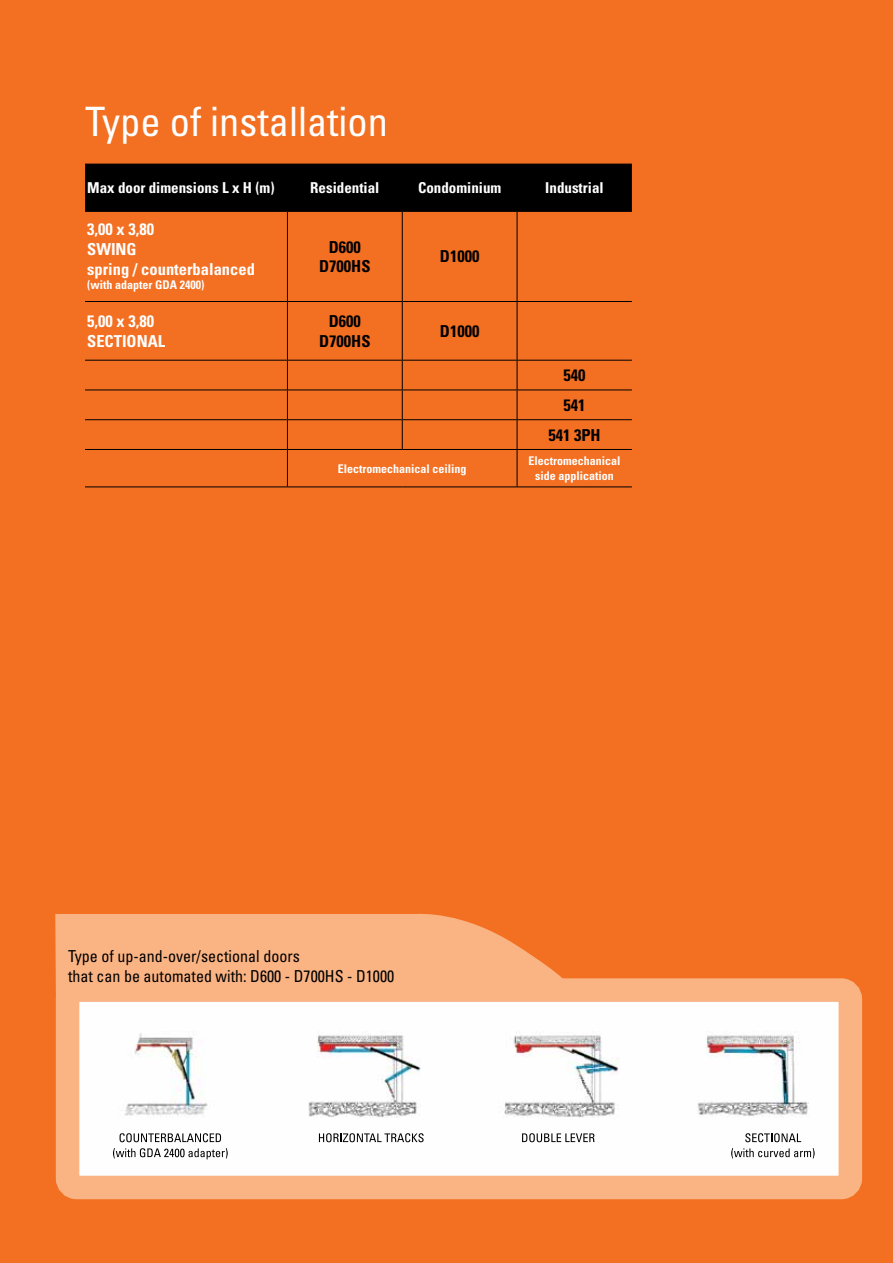
<style>
.page{position:relative;width:893px;height:1263px;background:#f36f21}
.page>*{position:absolute;margin:0;border:0;box-sizing:border-box;transform-origin:0 0}
.t1{font:condensed 40.5px "Univers LT Std";color:#fff}
.t2{font:condensed 16.5px/19.8px "Univers LT Std";color:#000}
.t3{font:700 condensed 16.5px/19.8px "Univers LT Std";color:#fff}
.t4{font:700 condensed 16.5px/19.8px "Univers LT Std";color:#000;text-align:center}
.t5{font:700 condensed 15px "Univers LT Std";color:#fff}
.t6{font:700 condensed 12px/14.4px "Univers LT Std";color:#fff;text-align:center}
</style>
<div class="page">
<svg style="left:55px;top:913px;width:507px;height:87px;background:#f9ab78"></svg>
<img style="left:81px;top:1003px;width:573px;height:170px">
<img style="left:654px;top:1003px;width:183px;height:170px">
<div style="left:56px;top:978px;width:806px;height:221px;border:24px solid #fab383;border-radius:9px"></div>
<svg style="left:120px;top:1133px;width:101px;height:9px"></svg>
<svg style="left:113px;top:1148px;width:115px;height:11px"></svg>
<svg style="left:745px;top:1133px;width:56px;height:9px"></svg>
<svg style="left:731px;top:1148px;width:84px;height:10px"></svg>
<svg style="left:319px;top:1133px;width:105px;height:9px"></svg>
<svg style="left:522px;top:1133px;width:72px;height:9px"></svg>
<div style="left:85px;top:165px;width:547px;height:46px;background:#000"></div>
<hr style="left:85px;top:164px;width:202px;height:1px;background:#000">
<hr style="left:287px;top:164px;width:1px;height:47px;background:#000">
<hr style="left:287px;top:164px;width:115px;height:1px;background:#000">
<hr style="left:402px;top:164px;width:1px;height:47px;background:#000">
<hr style="left:402px;top:164px;width:115px;height:1px;background:#000">
<hr style="left:517px;top:164px;width:1px;height:47px;background:#000">
<hr style="left:517px;top:164px;width:115px;height:1px;background:#000">
<hr style="left:85px;top:211px;width:202px;height:1px;background:#000">
<hr style="left:287px;top:212px;width:1px;height:89px;background:#000">
<hr style="left:287px;top:211px;width:115px;height:1px;background:#000">
<hr style="left:402px;top:212px;width:1px;height:89px;background:#000">
<hr style="left:402px;top:211px;width:115px;height:1px;background:#000">
<hr style="left:517px;top:212px;width:1px;height:89px;background:#000">
<hr style="left:517px;top:211px;width:115px;height:1px;background:#000">
<hr style="left:85px;top:301px;width:202px;height:1px;background:#000">
<hr style="left:287px;top:302px;width:1px;height:58px;background:#000">
<hr style="left:287px;top:301px;width:115px;height:1px;background:#000">
<hr style="left:402px;top:302px;width:1px;height:58px;background:#000">
<hr style="left:402px;top:301px;width:115px;height:1px;background:#000">
<hr style="left:517px;top:302px;width:1px;height:58px;background:#000">
<hr style="left:517px;top:301px;width:115px;height:1px;background:#000">
<hr style="left:85px;top:360px;width:202px;height:1px;background:#000">
<hr style="left:287px;top:360px;width:115px;height:1px;background:#000">
<hr style="left:402px;top:360px;width:115px;height:1px;background:#000">
<hr style="left:517px;top:360px;width:115px;height:1px;background:#000">
<hr style="left:85px;top:390px;width:202px;height:1px;background:#000">
<hr style="left:287px;top:390px;width:115px;height:1px;background:#000">
<hr style="left:402px;top:390px;width:115px;height:1px;background:#000">
<hr style="left:517px;top:390px;width:115px;height:1px;background:#000">
<hr style="left:85px;top:419px;width:202px;height:1px;background:#000">
<svg style="left:287px;top:361px;width:1px;height:88px"></svg>
<hr style="left:287px;top:419px;width:115px;height:1px;background:#000">
<svg style="left:402px;top:361px;width:1px;height:88px"></svg>
<hr style="left:402px;top:419px;width:115px;height:1px;background:#000">
<svg style="left:517px;top:361px;width:1px;height:88px"></svg>
<hr style="left:517px;top:419px;width:115px;height:1px;background:#000">
<hr style="left:85px;top:449px;width:202px;height:1px;background:#000">
<hr style="left:85px;top:486px;width:202px;height:1px;background:#000">
<hr style="left:287px;top:450px;width:1px;height:36px;background:#000">
<hr style="left:287px;top:449px;width:115px;height:1px;background:#000">
<hr style="left:402px;top:449px;width:115px;height:1px;background:#000">
<hr style="left:287px;top:486px;width:115px;height:1px;background:#000">
<hr style="left:402px;top:486px;width:115px;height:1px;background:#000">
<hr style="left:517px;top:450px;width:1px;height:36px;background:#000">
<hr style="left:517px;top:449px;width:115px;height:1px;background:#000">
<hr style="left:517px;top:486px;width:115px;height:1px;background:#000">
<h1 class="t1" style="left:85px;top:96px;width:304px">Type of installation</h1>
<p class="t5" style="left:87px;top:179px;width:189px">Max door dimensions L x H (m)</p>
<p class="t5" style="left:310px;top:179px;width:71px">Residential</p>
<p class="t5" style="left:418px;top:179px;width:85px">Condominium</p>
<p class="t5" style="left:545px;top:179px;width:60px">Industrial</p>
<h2 class="t3" style="left:87px;top:220px;width:169px">3,00 x 3,80<br>SWING<br>spring / counterbalanced</h2>
<p class="t6" style="left:87px;top:278px;width:119px">(with adapter GDA 2400)</p>
<h2 class="t4" style="left:319px;top:237px;width:53px">D600<br>D700HS</h2>
<h2 class="t4" style="left:440px;top:247px;width:41px">D1000</h2>
<h2 class="t3" style="left:87px;top:311px;width:79px">5,00 x 3,80<br>SECTIONAL</h2>
<h2 class="t4" style="left:319px;top:311px;width:53px">D600<br>D700HS</h2>
<h2 class="t4" style="left:440px;top:321px;width:41px">D1000</h2>
<h2 class="t4" style="left:548px;top:360px;width:54px;line-height:29.7px">540<br>541<br>541 3PH</h2>
<p class="t6" style="left:338px;top:461px;width:130px">Electromechanical ceiling</p>
<p class="t6" style="left:528px;top:454px;width:94px">Electromechanical side application</p>
<h2 class="t2" style="left:68px;top:946px;width:328px">Type of up-and-over/sectional doors<br>that can be automated with: D600 - D700HS - D1000</h2>
</div>
